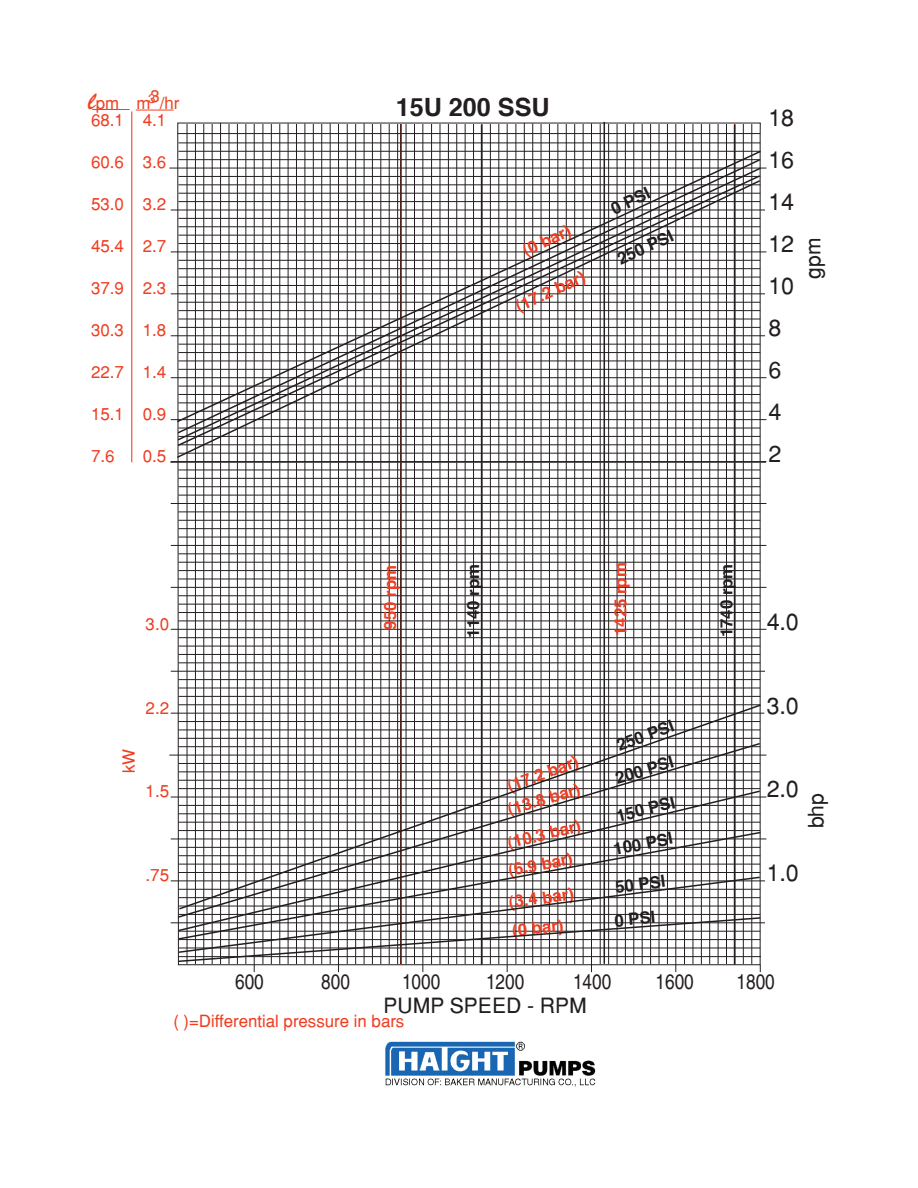
<style>
.page{position:relative;width:918px;height:1188px;background:#fff}
.page>*{position:absolute;margin:0;border:0;box-sizing:border-box;transform-origin:0 0}
.t1{font:700 25.2px "Helvetica";color:#231f20}
.t2{font:23.1px/42px "Helvetica";color:#231f20}
.t3{font:condensed 21px "Helvetica";color:#231f20}
.t4{font:21px "Helvetica";color:#231f20}
.t5{font:16.8px "Helvetica";color:#ef3e22}
.t6{font:700 16.8px "Helvetica";color:#ef3e22}
.t7{font:700 16.8px "Helvetica";color:#231f20}
.t8{font:16.8px "Helvetica";color:#ee4122}
.t9{font:12.6px "Helvetica";color:#ee4122}
.s1{font-family:"Brush Script Std";font-size:25.2px}
</style>
<div class="page">
<img style="left:385px;top:1041px;width:211px;height:46px">
<hr style="left:171px;top:252px;width:595px;height:1px;background:#231f20">
<hr style="left:171px;top:293px;width:594px;height:1px;background:#231f20">
<hr style="left:171px;top:335px;width:594px;height:1px;background:#231f20">
<hr style="left:171px;top:377px;width:595px;height:1px;background:#231f20">
<hr style="left:171px;top:419px;width:595px;height:1px;background:#231f20">
<hr style="left:171px;top:461px;width:595px;height:1px;background:#231f20">
<hr style="left:171px;top:503px;width:595px;height:1px;background:#231f20">
<hr style="left:171px;top:545px;width:595px;height:1px;background:#231f20">
<hr style="left:171px;top:587px;width:595px;height:1px;background:#231f20">
<hr style="left:171px;top:629px;width:595px;height:1px;background:#231f20">
<hr style="left:171px;top:671px;width:594px;height:1px;background:#231f20">
<hr style="left:171px;top:713px;width:593px;height:1px;background:#231f20">
<hr style="left:169px;top:755px;width:597px;height:1px;background:#231f20">
<hr style="left:171px;top:797px;width:595px;height:1px;background:#231f20">
<hr style="left:171px;top:839px;width:595px;height:1px;background:#231f20">
<hr style="left:171px;top:881px;width:594px;height:1px;background:#231f20">
<hr style="left:171px;top:922px;width:594px;height:1px;background:#231f20">
<svg style="left:177px;top:122px;width:584px;height:851px"></svg>
<hr style="left:178px;top:143px;width:582px;height:1px;background:#231f20">
<hr style="left:169px;top:168px;width:597px;height:1px;background:#231f20">
<hr style="left:171px;top:210px;width:594px;height:1px;background:#231f20">
<hr style="left:178px;top:133px;width:582px;height:1px;background:#231f20">
<hr style="left:481px;top:125px;width:1px;height:840px;background:#231f20">
<hr style="left:734px;top:125px;width:1px;height:840px;background:#231f20">
<hr style="left:604px;top:122px;width:1px;height:842px;background:#231f20">
<hr style="left:400px;top:124px;width:2px;height:840px;background:#231f20">
<hr style="left:131px;top:112px;width:1px;height:350px;background:#ef3e22">
<hr style="left:170px;top:462px;width:596px;height:1px;background:#231f20">
<svg style="left:177px;top:447px;width:584px;height:12px"></svg>
<svg style="left:177px;top:435px;width:584px;height:7px"></svg>
<svg style="left:177px;top:424px;width:584px;height:11px"></svg>
<svg style="left:175px;top:149px;width:587px;height:275px"></svg>
<svg style="left:177px;top:954px;width:584px;height:9px"></svg>
<svg style="left:177px;top:941px;width:584px;height:13px"></svg>
<svg style="left:177px;top:932px;width:584px;height:9px"></svg>
<svg style="left:177px;top:919px;width:585px;height:13px"></svg>
<svg style="left:176px;top:754px;width:585px;height:165px"></svg>
<svg style="left:177px;top:703px;width:585px;height:208px"></svg>
<hr style="left:92px;top:109px;width:38px;height:1px;background:#ef4222">
<hr style="left:136px;top:110px;width:38px;height:1px;background:#ef4222">
<p class="t8" style="left:88px;top:93px;width:93px"><span class="s1">l</span>pm m3/hr</p>
<p class="t9" style="left:148px;top:90px;width:9px">3</p>
<p class="t5" style="left:91px;top:110px;width:76px">68.1 4.1</p>
<p class="t5" style="left:91px;top:152px;width:76px">60.6 3.6</p>
<p class="t5" style="left:91px;top:194px;width:76px">53.0 3.2</p>
<p class="t5" style="left:91px;top:236px;width:76px">45.4 2.7</p>
<p class="t5" style="left:91px;top:278px;width:76px">37.9 2.3</p>
<p class="t5" style="left:91px;top:320px;width:76px">30.3 1.8</p>
<p class="t5" style="left:91px;top:362px;width:76px">22.7 1.4</p>
<p class="t5" style="left:91px;top:404px;width:76px">15.1 0.9</p>
<p class="t5" style="left:91px;top:446px;width:25px">7.6</p>
<p class="t5" style="left:143px;top:446px;width:25px">0.5</p>
<p class="t1" style="left:396px;top:90px;width:156px">15U 200 SSU</p>
<p class="t6" style="left:519px;top:241px;width:53px;rotate:-25deg">(0 bar)</p>
<p class="t6" style="left:512px;top:297px;width:76px;rotate:-25deg">(17.2 bar)</p>
<p class="t7" style="left:607px;top:199px;width:43px;rotate:-25deg">0 PSI</p>
<p class="t7" style="left:613px;top:250px;width:61px;rotate:-25deg">250 PSI</p>
<p class="t2" style="left:768px;top:97px;width:27px">18<br>16<br>14<br>12<br>10<br>8<br>6<br>4<br>2</p>
<p class="t4" style="left:800px;top:279px;width:43px;rotate:-90deg">gpm</p>
<p class="t5" style="left:146px;top:614px;width:25px">3.0</p>
<p class="t6" style="left:379px;top:630px;width:66px;rotate:-90deg">950 rpm</p>
<p class="t7" style="left:462px;top:638px;width:75px;rotate:-90deg">1140 rpm</p>
<p class="t6" style="left:609px;top:636px;width:75px;rotate:-90deg">1425 rpm</p>
<p class="t7" style="left:715px;top:637px;width:75px;rotate:-90deg">1740 rpm</p>
<p class="t2" style="left:767px;top:601px;width:34px">4.0</p>
<p class="t5" style="left:146px;top:697px;width:25px">2.2</p>
<p class="t5" style="left:119px;top:773px;width:26px;rotate:-90deg">kW</p>
<p class="t5" style="left:146px;top:781px;width:25px">1.5</p>
<p class="t5" style="left:146px;top:864px;width:25px">.75</p>
<p class="t6" style="left:504px;top:776px;width:76px;rotate:-20deg">(17.2 bar)</p>
<p class="t6" style="left:505px;top:798px;width:76px;rotate:-16deg">(13.8 bar)</p>
<p class="t6" style="left:505px;top:832px;width:76px;rotate:-14deg">(10.3 bar)</p>
<p class="t6" style="left:506px;top:859px;width:67px;rotate:-11deg">(6.9 bar)</p>
<p class="t6" style="left:507px;top:891px;width:67px;rotate:-8deg">(3.4 bar)</p>
<p class="t6" style="left:511px;top:919px;width:53px;rotate:-5deg">(0 bar)</p>
<p class="t7" style="left:613px;top:735px;width:61px;rotate:-20deg">250 PSI</p>
<p class="t7" style="left:613px;top:767px;width:61px;rotate:-16deg">200 PSI</p>
<p class="t7" style="left:614px;top:805px;width:61px;rotate:-14deg">150 PSI</p>
<p class="t7" style="left:612px;top:838px;width:61px;rotate:-11deg">100 PSI</p>
<p class="t7" style="left:614px;top:876px;width:52px;rotate:-8deg">50 PSI</p>
<p class="t7" style="left:614px;top:909px;width:43px;rotate:-5deg">0 PSI</p>
<p class="t2" style="left:767px;top:684px;width:34px">3.0</p>
<p class="t2" style="left:767px;top:768px;width:34px">2.0</p>
<p class="t4" style="left:803px;top:828px;width:37px;rotate:-90deg">bhp</p>
<p class="t2" style="left:767px;top:851px;width:34px">1.0</p>
<p class="t3" style="left:235px;top:969px;width:30px">600</p>
<p class="t3" style="left:321px;top:969px;width:30px">800</p>
<p class="t3" style="left:402px;top:969px;width:40px">1000</p>
<p class="t3" style="left:486px;top:969px;width:40px">1200</p>
<p class="t3" style="left:573px;top:969px;width:40px">1400</p>
<p class="t3" style="left:656px;top:969px;width:40px">1600</p>
<p class="t3" style="left:737px;top:969px;width:40px">1800</p>
<p class="t4" style="left:384px;top:993px;width:205px">PUMP SPEED - RPM</p>
<p class="t5" style="left:173px;top:1011px;width:232px">( )=Differential pressure in bars</p>
</div>
